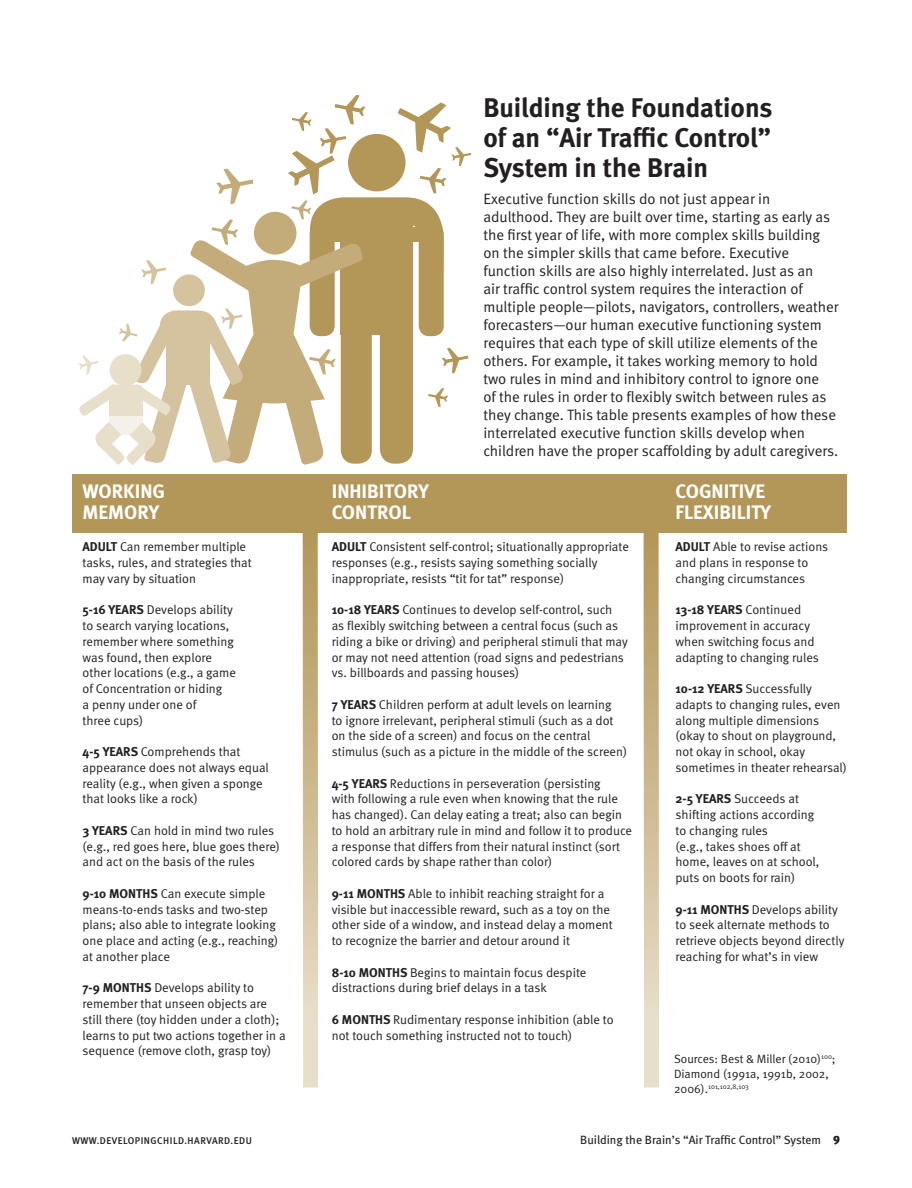
<style>
.page{position:relative;width:912px;height:1188px;background:#fff}
.page>*{position:absolute;margin:0;border:0;box-sizing:border-box;transform-origin:0 0}
.t1{font:700 27px/30px "Meta";color:#231f20;text-align:justify}
.t2{font:700 19.5px/21px "Meta";color:#fff}
.t3{font:15px/18px "Meta Normal";color:#231f20}
.t4{font:12.75px/15.8px "Meta Normal";color:#231f20}
.t5{font:700 12.75px "Meta";color:#231f20}
.t6{font:12px/15px "Meta Normal";color:#231f20}
.t7{font:12px "Meta";color:#231f20}
.t8{font:500 9.75px "Meta";letter-spacing:.05em;color:#231f20}
.t9{font:7.05px "Meta Normal";color:#231f20}
.s1{font-family:"Meta";font-weight:700}
.s2{font-family:"Meta Normal";font-weight:400}
.s3{font-size:12px}
.s4{font-family:"Meta Black Expert"}
</style>
<div class="page">
<div style="left:72px;top:474px;width:774px;height:58px;background:#b39758"></div>
<svg style="left:77px;top:95px;width:394px;height:993px"></svg>
<svg style="left:635px;top:532px;width:31px;height:556px"></svg>
<h2 class="t2" style="left:82px;top:481px;width:84px">WORKING<br>MEMORY</h2>
<p class="t4" style="left:82px;top:539px;width:171px"><span class="s1">ADULT</span> Can remember multiple tasks, rules, and strategies that may vary by situation</p>
<p class="t4" style="left:82px;top:602px;width:155px"><span class="s1">5-16 YEARS</span> Develops ability to search varying locations, remember where something was found, then explore other locations (e.g., a game of Concentration or hiding<br>a penny under one of<br>three cups)</p>
<p class="t4" style="left:82px;top:744px;width:188px"><span class="s1">4-5 YEARS</span> Comprehends that appearance does not always equal reality (e.g., when given a sponge that looks like a rock)</p>
<p class="t4" style="left:82px;top:822px;width:199px"><span class="s1">3 YEARS</span> Can hold in mind two rules (e.g., red goes here, blue goes there) and act on the basis of the rules</p>
<p class="t4" style="left:82px;top:885px;width:197px"><span class="s1">9-10 MONTHS</span> Can execute simple means-to-ends tasks and two-step plans; also able to integrate looking one place and acting (e.g., reaching) at another place</p>
<p class="t4" style="left:82px;top:980px;width:204px"><span class="s1">7-9 MONTHS</span> Develops ability to remember that unseen objects are still there (toy hidden under a cloth); learns to put two actions together in a sequence (remove cloth, grasp toy)</p>
<h1 class="t1" style="left:483px;top:92px;width:290px">Building the Foundations of an “Air Traffic Control” System in the Brain</h1>
<p class="t3" style="left:483px;top:189px;width:356px">Executive function skills do not just appear in adulthood. They are built over time, starting as early as the first year of life, with more complex skills building on the simpler skills that came before. Executive function skills are also highly interrelated. Just as an<br>air traffic control system requires the interaction of multiple people—pilots, navigators, controllers, weather forecasters—our human executive functioning system requires that each type of skill utilize elements of the others. For example, it takes working memory to hold two rules in mind and inhibitory control to ignore one<br>of the rules in order to flexibly switch between rules as they change. This table presents examples of how these interrelated executive function skills develop when children have the proper scaffolding by adult caregivers.</p>
<h2 class="t2" style="left:332px;top:481px;width:99px">INHIBITORY<br>CONTROL</h2>
<p class="t4" style="left:332px;top:539px;width:298px"><span class="s1">ADULT</span> Consistent self-control; situationally appropriate responses (e.g., resists saying something socially inappropriate, resists “tit for tat” response)</p>
<p class="t4" style="left:332px;top:602px;width:297px"><span class="s1">10-18 YEARS</span> Continues to develop self-control, such as flexibly switching between a central focus (such as riding a bike or driving) and peripheral stimuli that may or may not need attention (road signs and pedestrians vs. billboards and passing houses)</p>
<p class="t4" style="left:332px;top:696px;width:297px"><span class="s1">7 YEARS</span> Children perform at adult levels on learning<br>to ignore irrelevant, peripheral stimuli (such as a dot on the side of a screen) and focus on the central stimulus (such as a picture in the middle of the screen)</p>
<p class="t4" style="left:332px;top:775px;width:302px"><span class="s1">4-5 YEARS</span> Reductions in perseveration (persisting<br>with following a rule even when knowing that the rule has changed). Can delay eating a treat; also can begin to hold an arbitrary rule in mind and follow it to produce a response that differs from their natural instinct (sort colored cards by shape rather than color)</p>
<p class="t4" style="left:332px;top:885px;width:282px"><span class="s1">9-11 MONTHS</span> Able to inhibit reaching straight for a visible but inaccessible reward, such as a toy on the other side of a window, and instead delay a moment to recognize the barrier and detour around it</p>
<p class="t4" style="left:332px;top:964px;width:256px"><span class="s1">8-10 MONTHS</span> Begins to maintain focus despite distractions during brief delays in a task</p>
<p class="t4" style="left:332px;top:1011px;width:283px"><span class="s1">6 MONTHS</span> Rudimentary response inhibition (able to not touch something instructed not to touch)</p>
<h2 class="t2" style="left:675px;top:481px;width:97px">COGNITIVE<br>FLEXIBILITY</h2>
<p class="t4" style="left:675px;top:539px;width:154px"><span class="s1">ADULT</span> Able to revise actions and plans in response to changing circumstances</p>
<p class="t5" style="left:675px;top:602px;width:127px">13-18 YEARS <span class="s2">Continued</span></p>
<p class="t4" style="left:675px;top:618px;width:145px">improvement in accuracy when switching focus and adapting to changing rules</p>
<p class="t4" style="left:675px;top:681px;width:173px"><span class="s1">10-12 YEARS</span> Successfully adapts to changing rules, even along multiple dimensions (okay to shout on playground, not okay in school, okay sometimes in theater rehearsal)</p>
<p class="t4" style="left:675px;top:791px;width:145px"><span class="s1">2-5 YEARS</span> Succeeds at shifting actions according to changing rules<br>(e.g., takes shoes off at home, leaves on at school, puts on boots for rain)</p>
<p class="t4" style="left:675px;top:901px;width:170px"><span class="s1">9-11 MONTHS</span> Develops ability to seek alternate methods to retrieve objects beyond directly reaching for what’s in view</p>
<p class="t6" style="left:674px;top:1051px;width:163px">Sources: Best &amp; Miller (2010)<sup>100</sup>;<br>Diamond (1991a, 1991b, 2002,</p>
<p class="t9" style="left:674px;top:1082px;width:76px"><span class="s3">2006).</span>101,102,8,103</p>
<p class="t8" style="left:72px;top:1135px;width:181px">WWW.DEVELOPINGCHILD.HARVARD.EDU</p>
<p class="t7" style="left:580px;top:1132px;width:261px">Building the Brain’s “Air Traffic Control” System <span class="s4">9</span></p>
</div>
